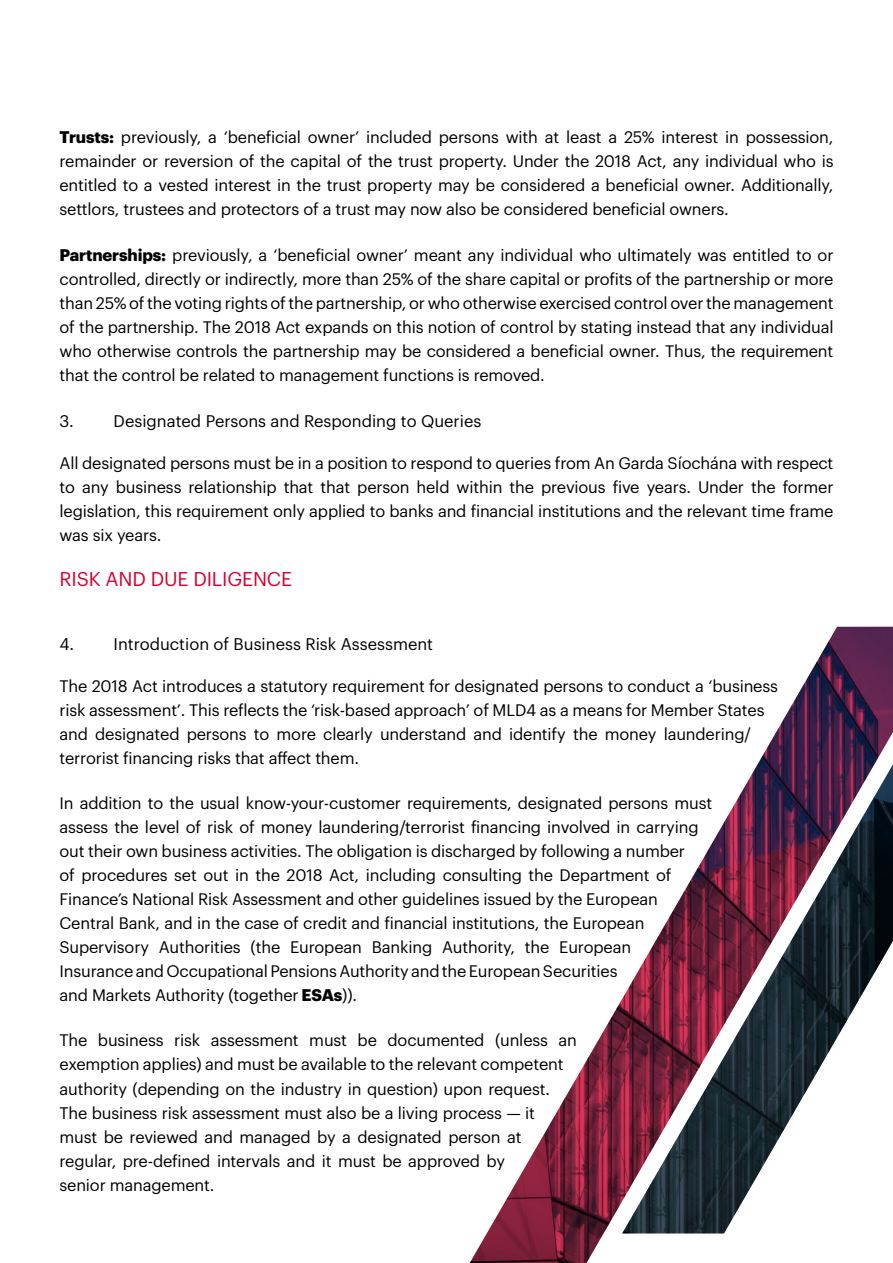
<style>
.page{position:relative;width:893px;height:1263px;background:#fff}
.page>*{position:absolute;margin:0;border:0;box-sizing:border-box;transform-origin:0 0}
.t1{font:19.5px "Graphik";letter-spacing:-.01em;color:#d50032}
.t2{font:16.5px "Graphik";color:#000}
.t3{font:16.35px/24px "Graphik";letter-spacing:-.01em;color:#000;text-align:justify}
.s1{font-weight:700;font-size:16.5px}
</style>
<div class="page">
<svg style="left:469px;top:627px;width:424px;height:636px"></svg>
<p class="t3" style="left:60px;top:124px;width:775px"><span class="s1">Trusts:</span> previously, a ‘beneficial owner’ included persons with at least a 25% interest in possession, remainder or reversion of the capital of the trust property. Under the 2018 Act, any individual who is entitled to a vested interest in the trust property may be considered a beneficial owner. Additionally, settlors, trustees and protectors of a trust may now also be considered beneficial owners.</p>
<p class="t3" style="left:60px;top:241px;width:775px"><span class="s1">Partnerships:</span> previously, a ‘beneficial owner’ meant any individual who ultimately was entitled to or controlled, directly or indirectly, more than 25% of the share capital or profits of the partnership or more than 25% of the voting rights of the partnership, or who otherwise exercised control over the management of the partnership. The 2018 Act expands on this notion of control by stating instead that any individual who otherwise controls the partnership may be considered a beneficial owner. Thus, the requirement that the control be related to management functions is removed.</p>
<p class="t2" style="left:60px;top:408px;width:16px">3.</p>
<p class="t2" style="left:114px;top:408px;width:369px">Designated Persons and Responding to Queries</p>
<p class="t3" style="left:60px;top:449px;width:775px">All designated persons must be in a position to respond to queries from An Garda Síochána with respect to any business relationship that that person held within the previous five years. Under the former legislation, this requirement only applied to banks and financial institutions and the relevant time frame was six years.</p>
<p class="t1" style="left:60px;top:564px;width:234px">RISK AND DUE DILIGENCE</p>
<p class="t2" style="left:60px;top:631px;width:375px">4. Introduction of Business Risk Assessment</p>
<p class="t3" style="left:60px;top:673px;width:720px;text-align:left">The 2018 Act introduces a statutory requirement for designated persons to conduct a ‘business risk assessment’. This reflects the ‘risk-based approach’ of MLD4 as a means for Member States and designated persons to more clearly understand and identify the money laundering/ terrorist financing risks that affect them.</p>
<p class="t3" style="left:60px;top:790px;width:654px;text-align:left">In addition to the usual know-your-customer requirements, designated persons must assess the level of risk of money laundering/terrorist financing involved in carrying out their own business activities. The obligation is discharged by following a number<br>of procedures set out in the 2018 Act, including consulting the Department of Finance’s National Risk Assessment and other guidelines issued by the European Central Bank, and in the case of credit and financial institutions, the European Supervisory Authorities (the European Banking Authority, the European<br>Insurance and Occupational Pensions Authority and the European Securities<br>and Markets Authority (together <span class="s1">ESAs</span>)).</p>
<p class="t3" style="left:60px;top:1027px;width:519px;text-align:left">The business risk assessment must be documented (unless an exemption applies) and must be available to the relevant competent authority (depending on the industry in question) upon request.<br>The business risk assessment must also be a living process — it<br>must be reviewed and managed by a designated person at regular, pre-defined intervals and it must be approved by<br>senior management.</p>
</div>
